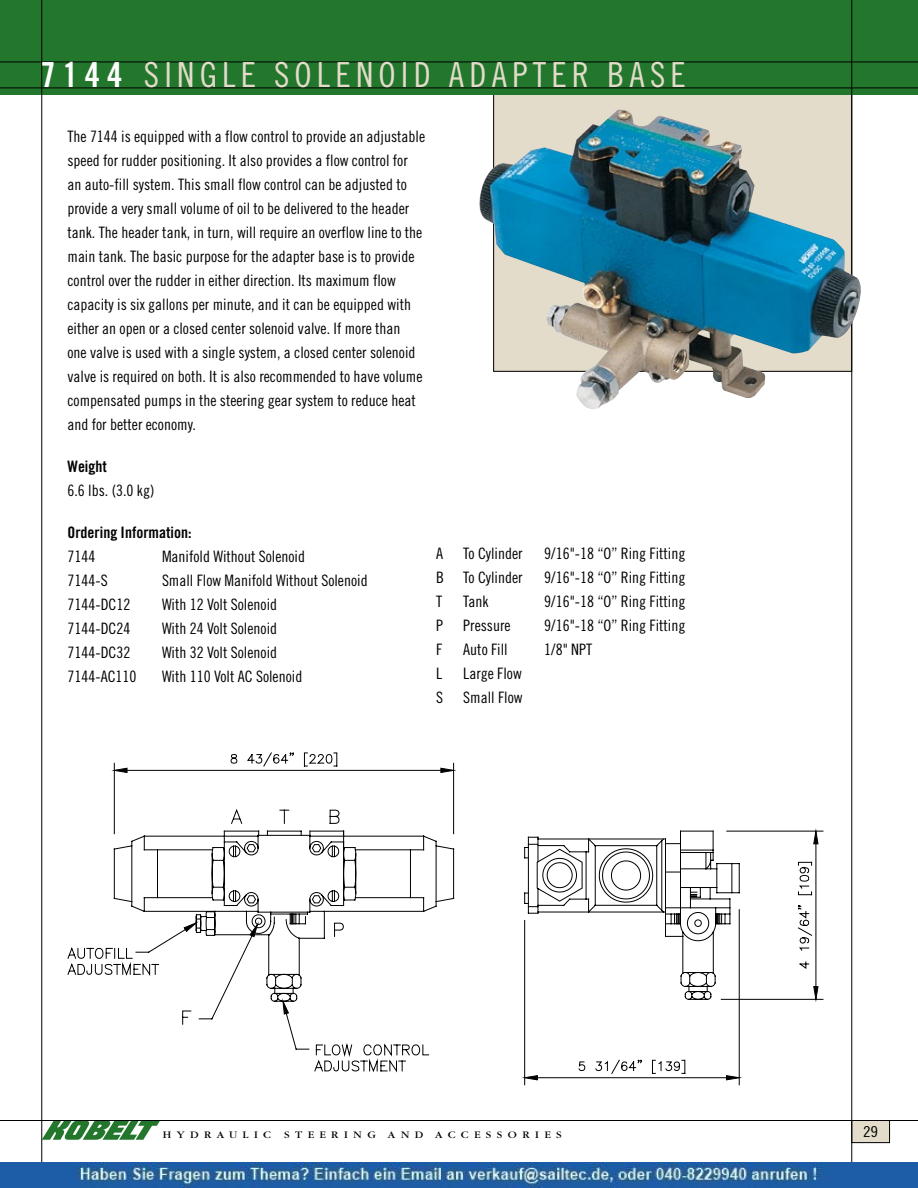
<style>
.page{position:relative;width:918px;height:1188px;background:#fff}
.page>*{position:absolute;margin:0;border:0;box-sizing:border-box;transform-origin:0 0}
.t1{font:34.5px "Trade Gothic Cond Eighteen";color:#e4dcca}
.t2{font:15.75px/24px "Trade Gothic Cond Eighteen";color:#000}
.t3{font:15.75px "Trade Gothic Bold Cond Twenty";color:#000}
.t4{font:15px "Trade Gothic Cond Eighteen";color:#000;scale:1.15 1}
.t5{font:10.5px "Garamond";letter-spacing:.45em;color:#000;scale:1.15 1}
.s1{font-family:"Trade Gothic Bold Cond Twenty";color:#fff}
</style>
<div class="page">
<div style="left:494px;top:81px;width:358px;height:290px;background:#e4dcca"></div>
<div style="left:852px;top:1120px;width:38px;height:23px;background:#e4dcca"></div>
<div style="left:852px;top:1120px;width:38px;height:23px;border:1px solid #000"></div>
<div style="left:0;top:0;width:918px;height:94px;background:#23772d"></div>
<svg style="left:43px;top:1121px;width:117px;height:19px"></svg>
<svg style="left:522px;top:830px;width:301px;height:251px"></svg>
<svg style="left:813px;top:986px;width:6px;height:19px"></svg>
<svg style="left:522px;top:828px;width:297px;height:142px"></svg>
<svg style="left:67px;top:752px;width:390px;height:224px"></svg>
<svg style="left:135px;top:920px;width:294px;height:153px"></svg>
<svg style="left:281px;top:996px;width:29px;height:54px"></svg>
<svg style="left:182px;top:919px;width:78px;height:106px"></svg>
<hr style="left:0;top:62px;width:918px;height:1px;background:#000">
<hr style="left:0;top:88px;width:918px;height:1px;background:#000">
<hr style="left:42px;top:0;width:1px;height:1188px;background:#000">
<hr style="left:0;top:1120px;width:918px;height:1px;background:#000">
<hr style="left:852px;top:0;width:1px;height:1188px;background:#000">
<img style="left:479px;top:109px;width:382px;height:302px">
<img style="left:0;top:1162px;width:918px;height:26px">
<h1 class="t1" style="left:40px;top:55px;width:123px"><span class="s1">7144</span> single</h1>
<h1 class="t1" style="left:274px;top:55px;width:21px">solenoid</h1>
<h1 class="t1" style="left:449px;top:55px;width:21px">adapter</h1>
<h1 class="t1" style="left:607px;top:55px;width:20px">base</h1>
<p class="t2" style="left:68px;top:124px;width:359px">The 7144 is equipped with a flow control to provide an adjustable speed for rudder positioning. It also provides a flow control for an auto-fill system. This small flow control can be adjusted to provide a very small volume of oil to be delivered to the header tank. The header tank, in turn, will require an overflow line to the main tank. The basic purpose for the adapter base is to provide control over the rudder in either direction. Its maximum flow capacity is six gallons per minute, and it can be equipped with either an open or a closed center solenoid valve. If more than<br>one valve is used with a single system, a closed center solenoid valve is required on both. It is also recommended to have volume compensated pumps in the steering gear system to reduce heat and for better economy.</p>
<p class="t3" style="left:68px;top:457px;width:41px">Weight</p>
<p class="t2" style="left:68px;top:478px;width:88px">6.6 lbs. (3.0 kg)</p>
<p class="t3" style="left:68px;top:523px;width:125px">Ordering Information:</p>
<p class="t2" style="left:68px;top:544px;width:29px">7144</p>
<p class="t2" style="left:162px;top:544px;width:145px">Manifold Without Solenoid</p>
<p class="t2" style="left:68px;top:568px;width:42px">7144-S</p>
<p class="t2" style="left:162px;top:568px;width:207px">Small Flow Manifold Without Solenoid</p>
<p class="t2" style="left:68px;top:592px;width:64px">7144-DC12</p>
<p class="t2" style="left:162px;top:592px;width:117px">With 12 Volt Solenoid</p>
<p class="t2" style="left:68px;top:616px;width:64px">7144-DC24</p>
<p class="t2" style="left:162px;top:616px;width:117px">With 24 Volt Solenoid</p>
<p class="t2" style="left:68px;top:640px;width:64px">7144-DC32</p>
<p class="t2" style="left:162px;top:640px;width:117px">With 32 Volt Solenoid</p>
<p class="t2" style="left:68px;top:664px;width:71px">7144-AC110</p>
<p class="t2" style="left:162px;top:664px;width:142px">With 110 Volt AC Solenoid</p>
<p class="t2" style="left:436px;top:541px;width:8px">A</p>
<p class="t2" style="left:463px;top:541px;width:61px">To Cylinder</p>
<p class="t2" style="left:544px;top:541px;width:143px">9/16"-18 “O” Ring Fitting</p>
<p class="t2" style="left:436px;top:565px;width:88px">B To Cylinder</p>
<p class="t2" style="left:544px;top:565px;width:143px">9/16"-18 “O” Ring Fitting</p>
<p class="t2" style="left:436px;top:589px;width:8px">T</p>
<p class="t2" style="left:463px;top:589px;width:27px">Tank</p>
<p class="t2" style="left:544px;top:589px;width:143px">9/16"-18 “O” Ring Fitting</p>
<p class="t2" style="left:436px;top:613px;width:8px">P</p>
<p class="t2" style="left:463px;top:613px;width:49px">Pressure</p>
<p class="t2" style="left:544px;top:613px;width:143px">9/16"-18 “O” Ring Fitting</p>
<p class="t2" style="left:436px;top:637px;width:8px">F</p>
<p class="t2" style="left:463px;top:637px;width:46px">Auto Fill</p>
<p class="t2" style="left:544px;top:637px;width:49px">1/8" NPT</p>
<p class="t2" style="left:436px;top:661px;width:8px">L</p>
<p class="t2" style="left:463px;top:661px;width:60px">Large Flow</p>
<p class="t2" style="left:436px;top:685px;width:8px">S</p>
<p class="t2" style="left:463px;top:685px;width:61px">Small Flow</p>
<p class="t5" style="left:163px;top:1130px;width:348px">HYDRAULIC STEERING AND ACCESSORIES</p>
<p class="t4" style="left:863px;top:1123px;width:15px">29</p>
</div>
